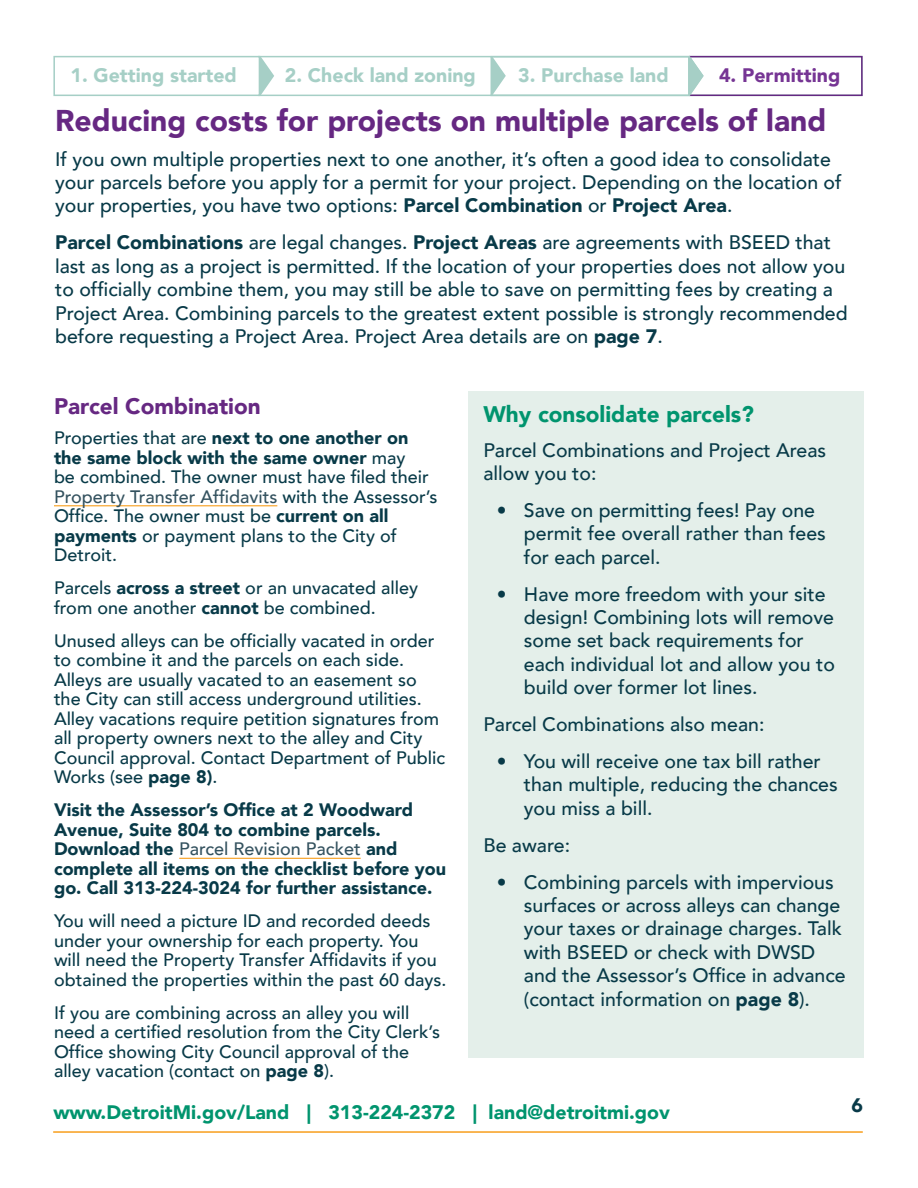
<style>
.page{position:relative;width:918px;height:1188px;background:#fff}
.page>*{position:absolute;margin:0;border:0;box-sizing:border-box;transform-origin:0 0}
.H2__change_to_color{font:900 30px "Avenir";color:#662882}
.H3__bold__dark_blue{font:900 22.5px "Avenir";color:#00946e}
.H3__bold__dark_blue-2{font:900 22.5px "Avenir";color:#662882}
.t1{font:500 19.5px/23.4px "Avenir";color:#083a48}
.t2{font:900 19.5px "Avenir";color:#00946e}
.t3{font:900 19.5px "Avenir";color:#a6cfc6}
.t4{font:900 19.5px "Avenir";color:#763594}
.t5{font:900 19.5px "Avenir";color:#083a48}
.t6{font:500 18px/19.5px "Avenir";color:#083a48}
.t7{font:900 18px/19.5px "Avenir";color:#083a48}
.s1{font-weight:900}
.s2{color:#34525f}
.s3{font-weight:500;color:#34525f}
</style>
<div class="page">
<hr style="left:53px;top:1131px;width:810px;height:2px;background:#f89e1c">
<div style="left:257px;top:56px;width:606px;height:40px;border:2px solid #a6cfc6"></div>
<svg style="left:53px;top:56px;width:221px;height:40px"></svg>
<div style="left:689px;top:56px;width:174px;height:40px;border:2px solid #662882"></div>
<svg style="left:490px;top:56px;width:214px;height:40px"></svg>
<div style="left:468px;top:392px;width:396px;height:666px;background:#e4efea"></div>
<hr style="left:54px;top:505px;width:223px;height:1px;background:#f89e1c">
<hr style="left:179px;top:858px;width:182px;height:1px;background:#f89e1c">
<p class="t3" style="left:70px;top:59px;width:168px">1. Getting started</p>
<p class="t3" style="left:285px;top:59px;width:193px">2. Check land zoning</p>
<p class="t3" style="left:518px;top:59px;width:152px">3. Purchase land</p>
<p class="t4" style="left:719px;top:59px;width:123px">4. Permitting</p>
<p class="H2__change_to_color" style="left:55px;top:95px;width:773px">Reducing costs for projects on multiple parcels of land</p>
<p class="t1" style="left:55px;top:146px;width:788px">If you own multiple properties next to one another, it’s often a good idea to consolidate your parcels before you apply for a permit for your project. Depending on the location of your properties, you have two options: <span class="s1">Parcel Combination</span> or <span class="s1">Project Area</span>.</p>
<p class="t1" style="left:55px;top:230px;width:794px"><span class="s1">Parcel Combinations</span> are legal changes. <span class="s1">Project Areas</span> are agreements with BSEED that last as long as a project is permitted. If the location of your properties does not allow you to officially combine them, you may still be able to save on permitting fees by creating a Project Area. Combining parcels to the greatest extent possible is strongly recommended before requesting a Project Area. Project Area details are on <span class="s1">page 7</span>.</p>
<p class="H3__bold__dark_blue-2" style="left:54px;top:387px;width:208px">Parcel Combination</p>
<p class="t6" style="left:54px;top:427px;width:385px">Properties that are <span class="s1">next to one another on the same block with the same owner</span> may<br>be combined. The owner must have filed their <span class="s2">Property Transfer Affidavits</span> with the Assessor’s Office. The owner must be <span class="s1">current on all payments</span> or payment plans to the City of Detroit.</p>
<p class="t6" style="left:54px;top:577px;width:366px">Parcels <span class="s1">across a street</span> or an unvacated alley from one another <span class="s1">cannot</span> be combined.</p>
<p class="t6" style="left:54px;top:630px;width:393px">Unused alleys can be officially vacated in order to combine it and the parcels on each side.<br>Alleys are usually vacated to an easement so the City can still access underground utilities.<br>Alley vacations require petition signatures from all property owners next to the alley and City Council approval. Contact Department of Public Works (see <span class="s1">page 8)</span>.</p>
<p class="t7" style="left:54px;top:800px;width:394px">Visit the Assessor’s Office at 2 Woodward Avenue, Suite 804 to combine parcels.<br>Download the <span class="s3">Parcel Revision Packet</span> and complete all items on the checklist before you go. Call 313-224-3024 for further assistance.</p>
<p class="t6" style="left:54px;top:910px;width:394px">You will need a picture ID and recorded deeds under your ownership for each property. You will need the Property Transfer Affidavits if you obtained the properties within the past 60 days.</p>
<p class="t6" style="left:54px;top:1002px;width:388px">If you are combining across an alley you will need a certified resolution from the City Clerk’s Office showing City Council approval of the alley vacation (contact on <span class="s1">page 8</span>).</p>
<p class="H3__bold__dark_blue" style="left:483px;top:395px;width:272px">Why consolidate parcels?</p>
<p class="t1" style="left:483px;top:437px;width:344px">Parcel Combinations and Project Areas allow you to:</p>
<p class="t1" style="left:524px;top:497px;width:303px;text-indent:-27px">• Save on permitting fees! Pay one permit fee overall rather than fees for each parcel.</p>
<p class="t1" style="left:524px;top:581px;width:313px;text-indent:-27px">• Have more freedom with your site design! Combining lots will remove some set back requirements for each individual lot and allow you to build over former lot lines.</p>
<p class="t1" style="left:483px;top:712px;width:283px">Parcel Combinations also mean:</p>
<p class="t1" style="left:524px;top:748px;width:315px;text-indent:-27px">• You will receive one tax bill rather than multiple, reducing the chances you miss a bill.</p>
<p class="t1" style="left:483px;top:832px;width:88px">Be aware:</p>
<p class="t1" style="left:524px;top:869px;width:323px;text-indent:-27px">• Combining parcels with impervious surfaces or across alleys can change your taxes or drainage charges. Talk with BSEED or check with DWSD and the Assessor’s Office in advance (contact information on <span class="s1">page 8</span>).</p>
<p class="t2" style="left:53px;top:1096px;width:618px">www.DetroitMi.gov/Land | 313-224-2372 | land@detroitmi.gov</p>
<p class="t5" style="left:851px;top:1088px;width:13px">6</p>
</div>
